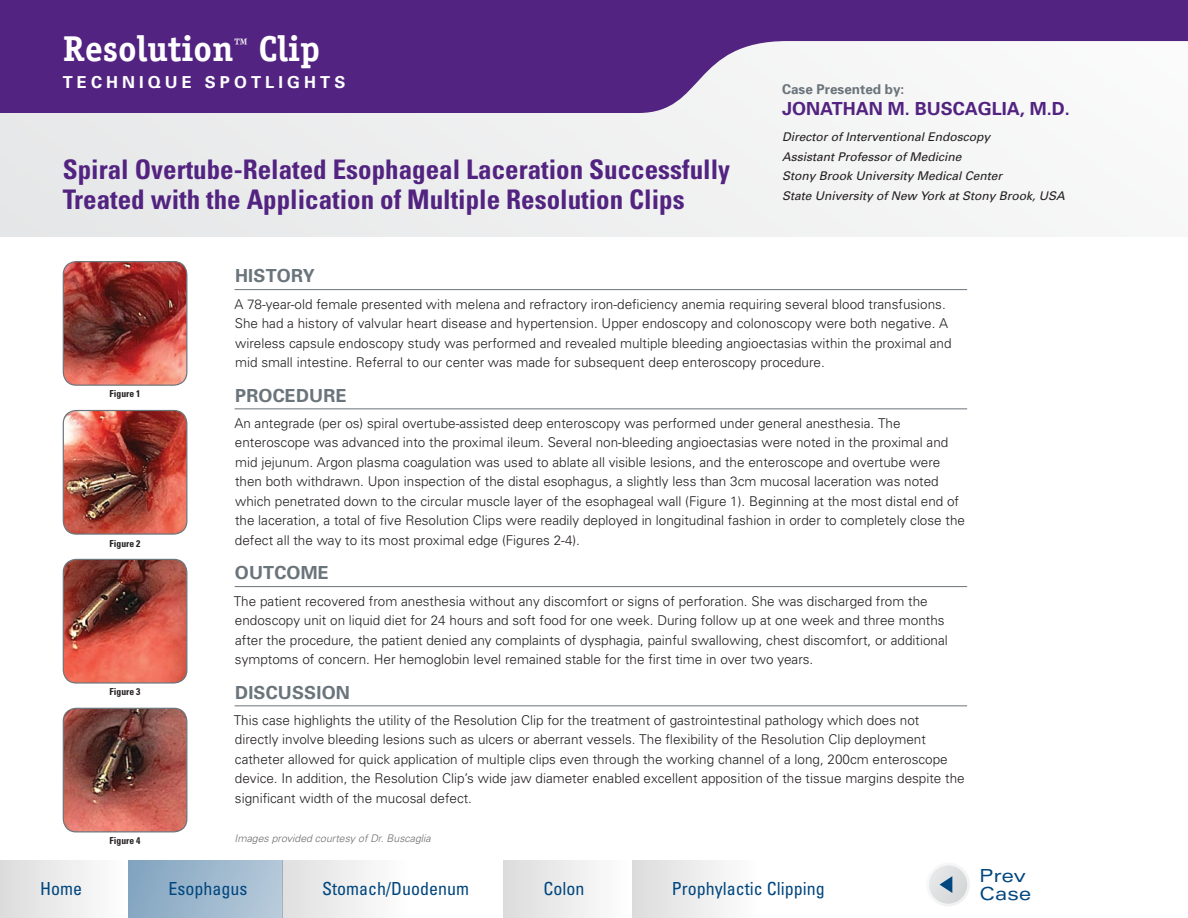
<style>
.page{position:relative;width:1188px;height:918px;background:#fff}
.page>*{position:absolute;margin:0;border:0;box-sizing:border-box;transform-origin:0 0}
.t1{font:700 36px "Officina Serif";color:#fff}
.t2{font:700 condensed 27px/30px "Univers LT Std";color:#522380}
.t3{font:condensed 18px "Univers LT Std";color:#00467f}
.t4{font:700 18px "Univers";letter-spacing:.01em;color:#6a747b}
.t5{font:700 18px "Univers";color:#522380}
.t6{font:expanded 18px/18px "Univers";color:#00467f}
.t7{font:700 16.5px "Univers";letter-spacing:.25em;color:#fff}
.t8{font:300 13.5px/19.5px "Univers";color:#231f20}
.t9{font:700 13.5px "Univers";color:#6a747b}
.t10{font:italic 12px/19.5px "Univers";color:#231f20}
.t11{font:italic 300 10.5px "Univers";color:#6d6e71}
.t12{font:700 condensed 9.6px "Univers LT Std";color:#231f20}
</style>
<div class="page">
<div style="left:0;top:0;width:1188px;height:237px;background:#eff0f0"></div>
<svg style="left:0;top:0;width:1188px;height:113px;fill:#522380"></svg>
<hr style="left:235px;top:289px;width:732px;height:1px;background:#6a747b">
<hr style="left:235px;top:408px;width:732px;height:1px;background:#6a747b">
<hr style="left:235px;top:586px;width:732px;height:1px;background:#6a747b">
<hr style="left:235px;top:705px;width:732px;height:1px;background:#6a747b">
<img style="left:63px;top:559px;width:124px;height:124px">
<div style="left:63px;top:559px;width:124px;height:125px;border:1px solid #6a747b;border-radius:13px"></div>
<img style="left:63px;top:411px;width:124px;height:123px">
<div style="left:63px;top:410px;width:124px;height:125px;border:1px solid #6a747b;border-radius:13px"></div>
<img style="left:63px;top:262px;width:124px;height:123px">
<div style="left:63px;top:261px;width:124px;height:125px;border:1px solid #6a747b;border-radius:13px"></div>
<img style="left:63px;top:708px;width:124px;height:124px">
<div style="left:63px;top:708px;width:124px;height:124px;border:1px solid #6a747b;border-radius:13px"></div>
<div style="left:0;top:860px;width:128px;height:58px;background:linear-gradient(to right,#dcdcdc,#fefefe)"></div>
<div style="left:503px;top:860px;width:129px;height:58px;background:linear-gradient(to right,#dcdcdc,#fefeff)"></div>
<div style="left:128px;top:860px;width:155px;height:58px;background:linear-gradient(to right,#83a5c0,#b7cada)"></div>
<div style="left:282px;top:860px;width:128px;height:58px;background:linear-gradient(to right,#e0dfdf,#fefefe)"></div>
<div style="left:632px;top:860px;width:128px;height:58px;background:linear-gradient(to right,#dcdcdc,#fefefe)"></div>
<div style="left:926px;top:863px;width:44px;height:44px;background:#f3f4f4;border-radius:50%"></div>
<div style="left:929px;top:866px;width:38px;height:38px;background:#dcdede;border-radius:50%"></div>
<svg style="left:940px;top:876px;width:12px;height:17px"></svg>
<h1 class="t1" style="left:63px;top:26px;width:259px">Resolution<sup>™</sup> Clip</h1>
<p class="t7" style="left:63px;top:72px;width:284px">TECHNIQUE SPOTLIGHTS</p>
<h2 class="t2" style="left:63px;top:155px;width:669px">Spiral Overtube-Related Esophageal Laceration Successfully<br>Treated with the Application of Multiple Resolution Clips</h2>
<p class="t9" style="left:782px;top:81px;width:124px">Case Presented by:</p>
<h3 class="t5" style="left:782px;top:98px;width:289px">JONATHAN M. BUSCAGLIA, M.D.</h3>
<p class="t10" style="left:782px;top:127px;width:284px">Director of Interventional Endoscopy<br>Assistant Professor of Medicine<br>Stony Brook University Medical Center<br>State University of New York at Stony Brook, USA</p>
<p class="t12" style="left:110px;top:388px;width:32px">Figure 1</p>
<p class="t12" style="left:110px;top:538px;width:32px">Figure 2</p>
<p class="t12" style="left:110px;top:686px;width:32px">Figure 3</p>
<h3 class="t4" style="left:235px;top:265px;width:81px">HISTORY</h3>
<p class="t8" style="left:234px;top:294px;width:719px">A 78-year-old female presented with melena and refractory iron-deficiency anemia requiring several blood transfusions.<br>She had a history of valvular heart disease and hypertension. Upper endoscopy and colonoscopy were both negative. A wireless capsule endoscopy study was performed and revealed multiple bleeding angioectasias within the proximal and mid small intestine. Referral to our center was made for subsequent deep enteroscopy procedure.</p>
<h3 class="t4" style="left:235px;top:384px;width:113px">PROCEDURE</h3>
<p class="t8" style="left:234px;top:413px;width:732px">An antegrade (per os) spiral overtube-assisted deep enteroscopy was performed under general anesthesia. The enteroscope was advanced into the proximal ileum. Several non-bleeding angioectasias were noted in the proximal and mid jejunum. Argon plasma coagulation was used to ablate all visible lesions, and the enteroscope and overtube were then both withdrawn. Upon inspection of the distal esophagus, a slightly less than 3cm mucosal laceration was noted which penetrated down to the circular muscle layer of the esophageal wall (Figure 1). Beginning at the most distal end of the laceration, a total of five Resolution Clips were readily deployed in longitudinal fashion in order to completely close the defect all the way to its most proximal edge (Figures 2-4).</p>
<h3 class="t4" style="left:235px;top:562px;width:96px">OUTCOME</h3>
<p class="t8" style="left:234px;top:591px;width:715px">The patient recovered from anesthesia without any discomfort or signs of perforation. She was discharged from the endoscopy unit on liquid diet for 24 hours and soft food for one week. During follow up at one week and three months after the procedure, the patient denied any complaints of dysphagia, painful swallowing, chest discomfort, or additional symptoms of concern. Her hemoglobin level remained stable for the first time in over two years.</p>
<h3 class="t4" style="left:235px;top:681px;width:116px">DISCUSSION</h3>
<p class="t8" style="left:234px;top:710px;width:732px">This case highlights the utility of the Resolution Clip for the treatment of gastrointestinal pathology which does not directly involve bleeding lesions such as ulcers or aberrant vessels. The flexibility of the Resolution Clip deployment catheter allowed for quick application of multiple clips even through the working channel of a long, 200cm enteroscope device. In addition, the Resolution Clip’s wide jaw diameter enabled excellent apposition of the tissue margins despite the significant width of the mucosal defect.</p>
<p class="t12" style="left:110px;top:835px;width:32px">Figure 4</p>
<p class="t11" style="left:234px;top:832px;width:198px">Images provided courtesy of Dr. Buscaglia</p>
<h3 class="t3" style="left:40px;top:877px;width:43px">Home</h3>
<h3 class="t3" style="left:169px;top:877px;width:80px">Esophagus</h3>
<h3 class="t3" style="left:322px;top:877px;width:149px">Stomach/Duodenum</h3>
<h3 class="t3" style="left:543px;top:877px;width:43px">Colon</h3>
<h3 class="t3" style="left:672px;top:877px;width:154px">Prophylactic Clipping</h3>
<h3 class="t6" style="left:979px;top:867px;width:53px">Prev<br>Case</h3>
</div>
